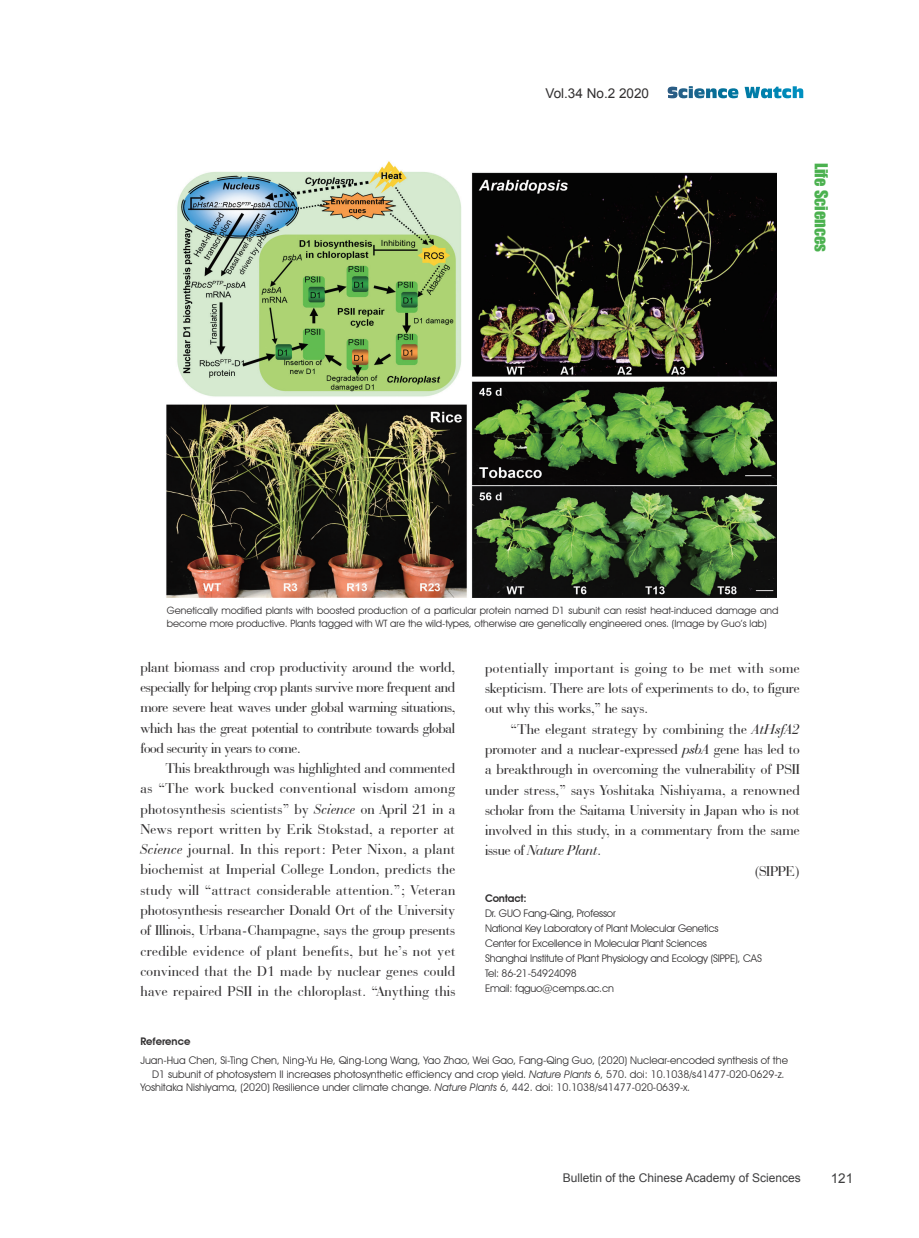
<style>
.page{position:relative;width:919px;height:1238px;background:#fff}
.page>*{position:absolute;margin:0;border:0;box-sizing:border-box;transform-origin:0 0}
.t1{font:16.5px "Impact";color:#4bb14f}
.t2{font:15px/20.2px "Bauer Bodoni BT";color:#312f30;text-align:justify}
.t3{font:italic 15px "Bauer Bodoni BT";letter-spacing:-.01em;color:#312f30}
.t4{font:13.5px "Arial";color:#312f30}
.t5{font:13.5px "Arial";color:#3e3e3f}
.t6{font:12px "Arial";color:#3e3e3f}
.t7{font:10.5px "Avant Garde IT Cby BT";color:#312f30}
.t8{font:10.5px/15px "Avant Garde IT Cby BT";letter-spacing:-.02em;color:#312f30}
.t9{font:600 10.5px "Avant Garde IT Cby BT";letter-spacing:-.01em;color:#312f30}
.t10{font:10.05px/12.8px "Avant Garde IT Cby BT";color:#312f30}
.s1{font-family:"Antique Olive Compact";font-size:15px;color:#fff}
.s2{font-style:italic}
.s3{font-style:normal}
</style>
<div class="page">
<img style="left:166px;top:161px;width:610px;height:436px">
<p class="t4" style="left:545px;top:86px;width:260px">Vol.34 No.2 2020 <span class="s1">Science Watch</span></p>
<p class="t1" style="left:831px;top:163px;width:91px;rotate:90deg">Life Sciences</p>
<p class="t10" style="left:167px;top:603px;width:613px">Genetically modified plants with boosted production of a particular protein named D1 subunit can resist heat-induced damage and become more productive. Plants tagged with WT are the wild-types, otherwise are genetically engineered ones. (Image by Guo’s lab)</p>
<p class="t2" style="left:140px;top:656px;width:316px">plant biomass and crop productivity around the world, especially for helping crop plants survive more frequent and more severe heat waves under global warming situations, which has the great potential to contribute towards global food security in years to come.</p>
<p class="t2" style="left:140px;top:758px;width:316px;text-indent:26px">This breakthrough was highlighted and commented as “The work bucked conventional wisdom among photosynthesis scientists” by <span class="s2">Science</span> on April 21 in a News report written by Erik Stokstad, a reporter at <span class="s2">Science</span> journal. In this report: Peter Nixon, a plant biochemist at Imperial College London, predicts the study will “attract considerable attention.”; Veteran photosynthesis researcher Donald Ort of the University of Illinois, Urbana-Champagne, says the group presents credible evidence of plant benefits, but he’s not yet convinced that the D1 made by nuclear genes could have repaired PSII in the chloroplast. “Anything this</p>
<p class="t9" style="left:140px;top:1034px;width:51px">Reference</p>
<p class="t7" style="left:140px;top:1054px;width:649px">Juan-Hua Chen, Si-Ting Chen, Ning-Yu He, Qing-Long Wang, Yao Zhao, Wei Gao, Fang-Qing Guo, (2020) Nuclear-encoded synthesis of the</p>
<p class="t7" style="left:152px;top:1067px;width:633px">D1 subunit of photosystem II increases photosynthetic efficiency and crop yield. <span class="s2">Nature Plants</span> 6, 570. doi: 10.1038/s41477-020-0629-z.</p>
<p class="t7" style="left:140px;top:1081px;width:551px">Yoshitaka Nishiyama, (2020) Resilience under climate change. <span class="s2">Nature Plants</span> 6, 442. doi: 10.1038/s41477-020-0639-x.</p>
<p class="t2" style="left:485px;top:657px;width:316px">potentially important is going to be met with some skepticism. There are lots of experiments to do, to figure out why this works,” he says.</p>
<p class="t2" style="left:510px;top:718px;width:290px">“The elegant strategy by combining the <span class="s2">AtHsfA2</span></p>
<p class="t2" style="left:485px;top:738px;width:316px">promoter and a nuclear-expressed <span class="s2">psbA</span> gene has led to</p>
<p class="t2" style="left:485px;top:759px;width:316px">a breakthrough in overcoming the vulnerability of PSII</p>
<p class="t2" style="left:485px;top:779px;width:316px">under stress,” says Yoshitaka Nishiyama, a renowned</p>
<p class="t2" style="left:485px;top:799px;width:316px">scholar from the Saitama University in Japan who is not</p>
<p class="t2" style="left:485px;top:819px;width:316px">involved in this study, in a commentary from the same</p>
<p class="t3" style="left:485px;top:841px;width:117px"><span class="s3">issue of</span> Nature Plant<span class="s3">.</span></p>
<p class="t2" style="left:754px;top:860px;width:47px">(SIPPE)</p>
<p class="t9" style="left:485px;top:892px;width:43px">Contact:</p>
<p class="t8" style="left:485px;top:905px;width:278px">Dr. GUO Fang-Qing, Professor<br>National Key Laboratory of Plant Molecular Genetics<br>Center for Excellence in Molecular Plant Sciences<br>Shanghai Institute of Plant Physiology and Ecology (SIPPE), CAS Tel: 86-21-54924098<br>Email: fqguo@cemps.ac.cn</p>
<p class="t6" style="left:562px;top:1171px;width:240px">Bulletin of the Chinese Academy of Sciences</p>
<p class="t5" style="left:830px;top:1170px;width:24px">121</p>
</div>
